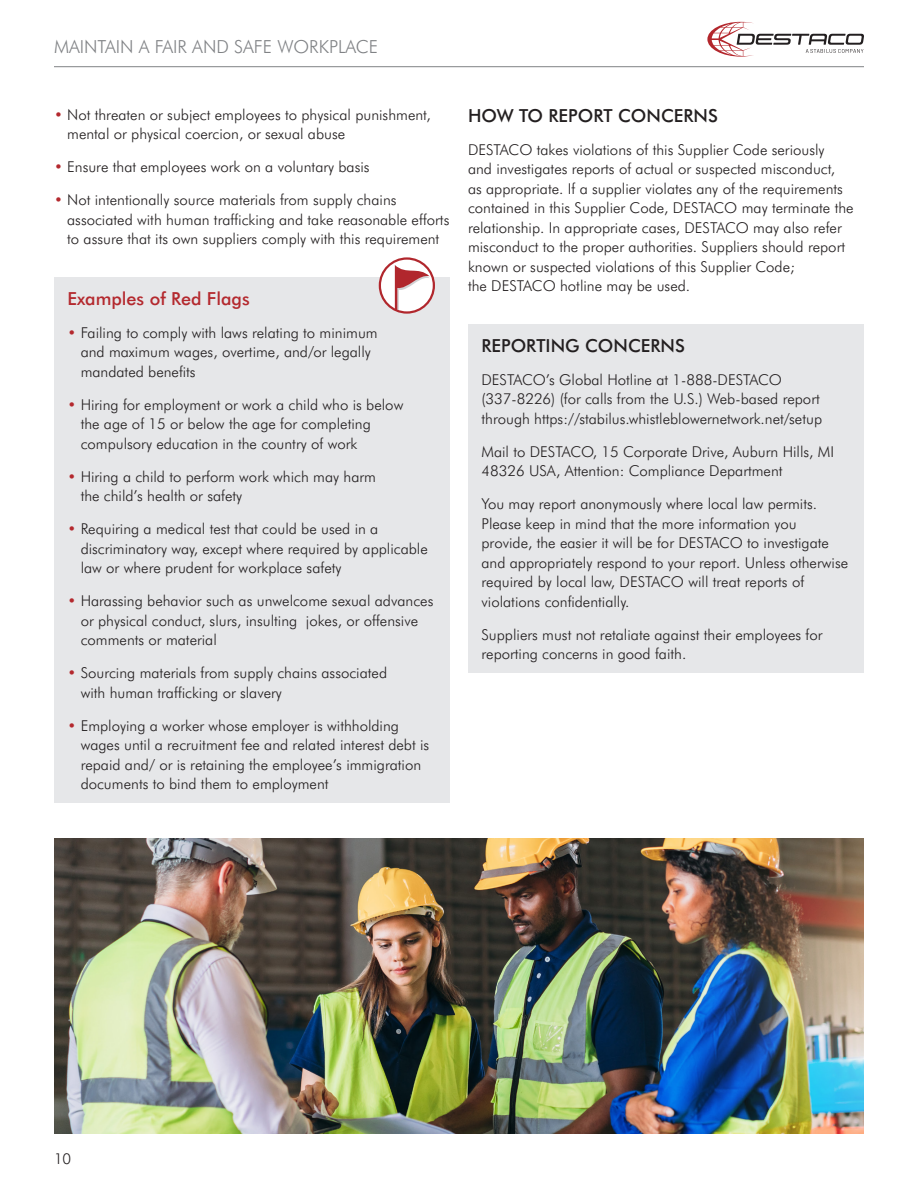
<style>
.page{position:relative;width:918px;height:1188px;background:#fff}
.page>*{position:absolute;margin:0;border:0;box-sizing:border-box;transform-origin:0 0}
.Subheader{font:500 18px "Futura BT";color:#231f20}
.t1{font:300 18px "Futura BT";color:#808285}
.Subheader-2{font:500 18px "Futura BT";color:#b4292e}
.t2{font:300 15px/19.5px "Futura BT";color:#231f20}
.s1{color:#b4292e}
</style>
<div class="page">
<svg style="left:707px;top:22px;width:157px;height:35px"></svg>
<hr style="left:54px;top:66px;width:810px;height:1px;background:#808285">
<div style="left:54px;top:277px;width:396px;height:526px;background:#e6e7e9"></div>
<div style="left:468px;top:324px;width:396px;height:349px;background:#e6e7e9"></div>
<img style="left:54px;top:838px;width:810px;height:296px">
<svg style="left:379px;top:257px;width:56px;height:57px"></svg>
<p class="t1" style="left:54px;top:34px;width:326px">MAINTAIN A FAIR AND SAFE WORKPLACE</p>
<p class="t2" style="left:67px;top:104px;width:365px;text-indent:-13px"><span class="s1">•</span> Not threaten or subject employees to physical punishment, mental or physical coercion, or sexual abuse</p>
<p class="t2" style="left:54px;top:157px;width:317px"><span class="s1">•</span> Ensure that employees work on a voluntary basis</p>
<p class="t2" style="left:67px;top:190px;width:384px;text-indent:-13px"><span class="s1">•</span> Not intentionally source materials from supply chains associated with human trafficking and take reasonable efforts to assure that its own suppliers comply with this requirement</p>
<p class="Subheader-2" style="left:68px;top:285px;width:184px">Examples of Red Flags</p>
<p class="t2" style="left:81px;top:322px;width:299px;text-indent:-13px"><span class="s1">•</span> Failing to comply with laws relating to minimum and maximum wages, overtime, and/or legally mandated benefits</p>
<p class="t2" style="left:81px;top:394px;width:324px;text-indent:-13px"><span class="s1">•</span> Hiring for employment or work a child who is below the age of 15 or below the age for completing compulsory education in the country of work</p>
<p class="t2" style="left:81px;top:466px;width:297px;text-indent:-13px"><span class="s1">•</span> Hiring a child to perform work which may harm the child’s health or safety</p>
<p class="t2" style="left:81px;top:518px;width:349px;text-indent:-13px"><span class="s1">•</span> Requiring a medical test that could be used in a discriminatory way, except where required by applicable law or where prudent for workplace safety</p>
<p class="t2" style="left:81px;top:590px;width:354px;text-indent:-13px"><span class="s1">•</span> Harassing behavior such as unwelcome sexual advances or physical conduct, slurs, insulting jokes, or offensive comments or material</p>
<p class="t2" style="left:81px;top:662px;width:308px;text-indent:-13px"><span class="s1">•</span> Sourcing materials from supply chains associated with human trafficking or slavery</p>
<p class="t2" style="left:81px;top:715px;width:350px;text-indent:-13px"><span class="s1">•</span> Employing a worker whose employer is withholding wages until a recruitment fee and related interest debt is repaid and/ or is retaining the employee’s immigration documents to bind them to employment</p>
<p class="Subheader" style="left:468px;top:103px;width:251px">HOW TO REPORT CONCERNS</p>
<p class="t2" style="left:468px;top:139px;width:387px">DESTACO takes violations of this Supplier Code seriously<br>and investigates reports of actual or suspected misconduct,<br>as appropriate. If a supplier violates any of the requirements contained in this Supplier Code, DESTACO may terminate the relationship. In appropriate cases, DESTACO may also refer misconduct to the proper authorities. Suppliers should report known or suspected violations of this Supplier Code;<br>the DESTACO hotline may be used.</p>
<p class="Subheader" style="left:482px;top:333px;width:205px">REPORTING CONCERNS</p>
<p class="t2" style="left:482px;top:369px;width:342px">DESTACO’s Global Hotline at 1-888-DESTACO (337-8226) (for calls from the U.S.) Web-based report through https://stabilus.whistleblowernetwork.net/setup</p>
<p class="t2" style="left:482px;top:441px;width:354px">Mail to DESTACO, 15 Corporate Drive, Auburn Hills, MI<br>48326 USA, Attention: Compliance Department</p>
<p class="t2" style="left:482px;top:494px;width:368px">You may report anonymously where local law permits.<br>Please keep in mind that the more information you provide, the easier it will be for DESTACO to investigate and appropriately respond to your report. Unless otherwise required by local law, DESTACO will treat reports of violations confidentially.</p>
<p class="t2" style="left:482px;top:624px;width:343px">Suppliers must not retaliate against their employees for reporting concerns in good faith.</p>
<p class="t2" style="left:54px;top:1148px;width:19px">10</p>
</div>
